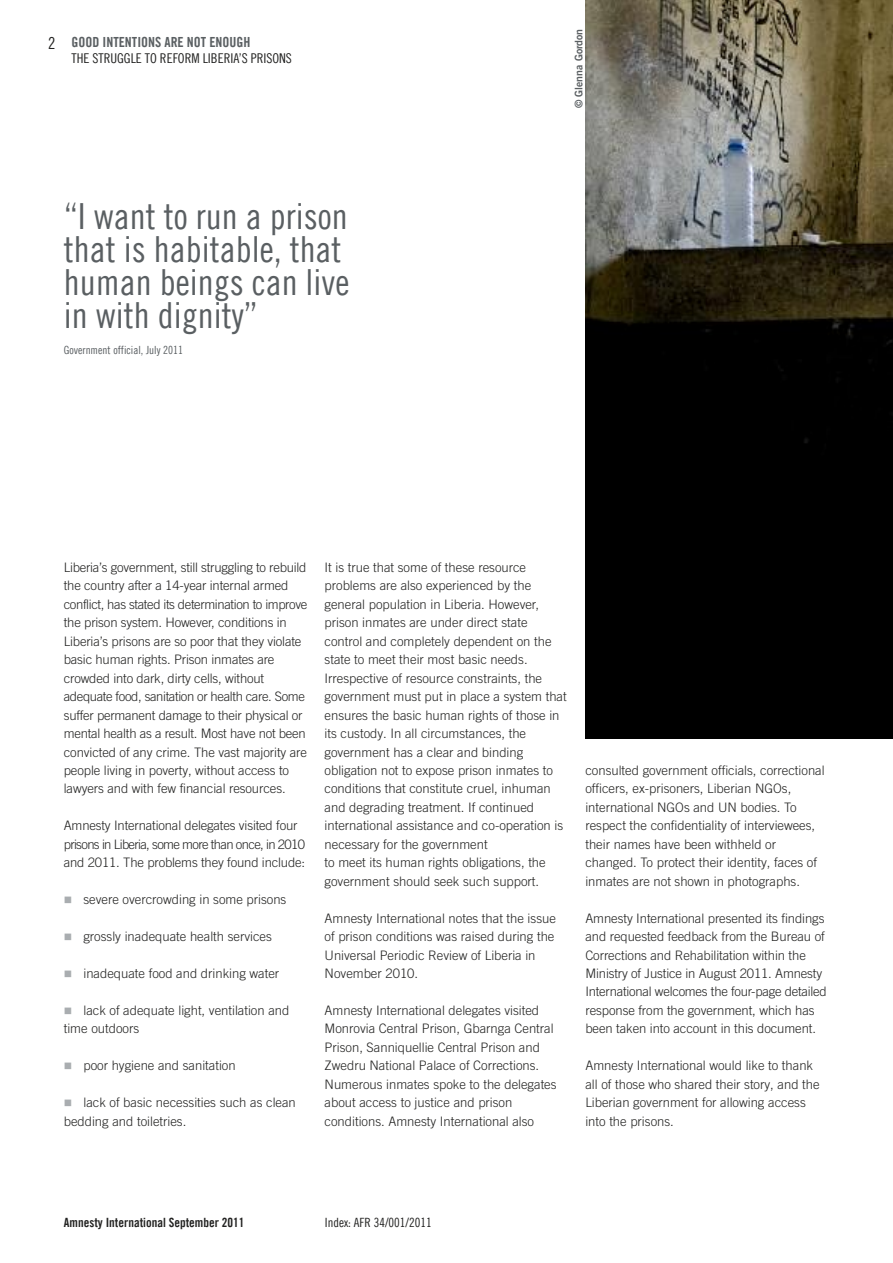
<style>
.page{position:relative;width:893px;height:1263px;background:#fff}
.page>*{position:absolute;margin:0;border:0;box-sizing:border-box;transform-origin:0 0}
.t1{font:36px/33px "Amnesty Trade Gothic Cn 18";color:#5a5f62}
.t2{font:16.5px "Amnesty Trade Gothic Cn 18";color:#222221}
.t3{font:13.95px "Amnesty Trade Gothic Bd Cn 20";color:#5a5f62}
.t4{font:13.5px "Amnesty Trade Gothic Cn 18";color:#222221}
.t5{font:300 13.05px/18.5px "Amnesty Trade Gothic";color:#222221}
.t6{font:12.75px "Amnesty Trade Gothic Bd Cn 20";color:#222221}
.t7{font:12.75px "Amnesty Trade Gothic Cn 18";color:#222221}
.t8{font:11.25px "Amnesty Trade Gothic Cn 18";color:#5a5f62}
.t9{font:10.5px "Amnesty Trade Gothic Bd 2";color:#5a5f62}
.s1{color:#a9adb0}
</style>
<div class="page">
<img style="left:585px;top:0;width:308px;height:738px">
<p class="t2" style="left:48px;top:33px;width:9px">2</p>
<p class="t3" style="left:71px;top:33px;width:180px">GOOD INTENTIONS ARE NOT ENOUGH</p>
<p class="t4" style="left:71px;top:50px;width:222px">THE STRUGGLE TO REFORM LIBERIA’S PRISONS</p>
<h1 class="t1" style="left:64px;top:199px;width:287px">“I want to run a prison that is habitable, that human beings can live in with dignity”</h1>
<p class="t8" style="left:64px;top:343px;width:121px">Government official, July 2011</p>
<p class="t9" style="left:572px;top:108px;width:81px;rotate:-90deg">© Glenna Gordon</p>
<p class="t5" style="left:64px;top:558px;width:245px">Liberia’s government, still struggling to rebuild the country after a 14-year internal armed conflict, has stated its determination to improve the prison system. However, conditions in Liberia’s prisons are so poor that they violate basic human rights. Prison inmates are crowded into dark, dirty cells, without adequate food, sanitation or health care. Some suffer permanent damage to their physical or mental health as a result. Most have not been convicted of any crime. The vast majority are people living in poverty, without access to lawyers and with few financial resources.</p>
<p class="t5" style="left:64px;top:816px;width:243px">Amnesty International delegates visited four prisons in Liberia, some more than once, in 2010 and 2011. The problems they found include:</p>
<p class="t5" style="left:64px;top:890px;width:224px"><span class="s1">■</span> severe overcrowding in some prisons</p>
<p class="t5" style="left:64px;top:927px;width:210px"><span class="s1">■</span> grossly inadequate health services</p>
<p class="t5" style="left:64px;top:964px;width:217px"><span class="s1">■</span> inadequate food and drinking water</p>
<p class="t5" style="left:64px;top:1001px;width:227px"><span class="s1">■</span> lack of adequate light, ventilation and time outdoors</p>
<p class="t5" style="left:64px;top:1056px;width:173px"><span class="s1">■</span> poor hygiene and sanitation</p>
<p class="t5" style="left:64px;top:1093px;width:234px"><span class="s1">■</span> lack of basic necessities such as clean bedding and toiletries.</p>
<p class="t5" style="left:325px;top:558px;width:244px">It is true that some of these resource problems are also experienced by the general population in Liberia. However, prison inmates are under direct state control and completely dependent on the state to meet their most basic needs.<br>Irrespective of resource constraints, the government must put in place a system that ensures the basic human rights of those in its custody. In all circumstances, the government has a clear and binding obligation not to expose prison inmates to conditions that constitute cruel, inhuman and degrading treatment. If continued international assistance and co-operation is necessary for the government<br>to meet its human rights obligations, the government should seek such support.</p>
<p class="t5" style="left:325px;top:908px;width:233px">Amnesty International notes that the issue of prison conditions was raised during the Universal Periodic Review of Liberia in November 2010.</p>
<p class="t5" style="left:325px;top:1001px;width:234px">Amnesty International delegates visited Monrovia Central Prison, Gbarnga Central Prison, Sanniquellie Central Prison and Zwedru National Palace of Corrections.<br>Numerous inmates spoke to the delegates about access to justice and prison conditions. Amnesty International also</p>
<p class="t5" style="left:585px;top:761px;width:241px">consulted government officials, correctional officers, ex-prisoners, Liberian NGOs, international NGOs and UN bodies. To respect the confidentiality of interviewees, their names have been withheld or changed. To protect their identity, faces of inmates are not shown in photographs.</p>
<p class="t5" style="left:585px;top:908px;width:243px">Amnesty International presented its findings and requested feedback from the Bureau of Corrections and Rehabilitation within the Ministry of Justice in August 2011. Amnesty International welcomes the four-page detailed response from the government, which has been taken into account in this document.</p>
<p class="t5" style="left:585px;top:1056px;width:236px">Amnesty International would like to thank all of those who shared their story, and the Liberian government for allowing access into the prisons.</p>
<p class="t6" style="left:64px;top:1214px;width:182px">Amnesty International September 2011</p>
<p class="t7" style="left:325px;top:1214px;width:108px">Index: AFR 34/001/2011</p>
</div>
